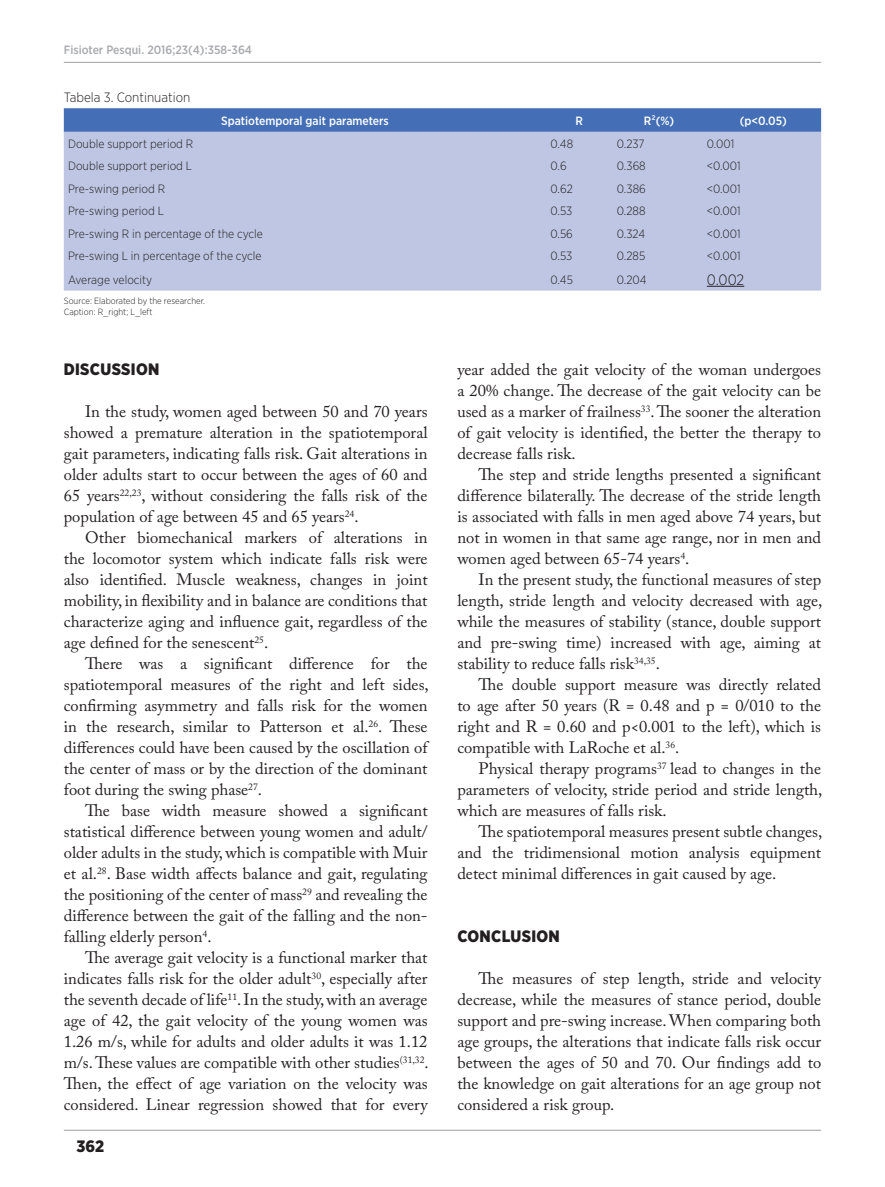
<style>
.page{position:relative;width:885px;height:1187px;background:#fff}
.page>*{position:absolute;margin:0;border:0;box-sizing:border-box;transform-origin:0 0}
.TEXTO{font:16.5px/21px "Adobe Caslon Pro";color:#231f20;text-align:justify}
.Sub1{font:900 16.5px "Gotham Narrow";letter-spacing:.02em;color:#231f20}
.tab_recuo{font:300 15px "Gotham Narrow";color:#231f20}
.Tab_tit{font:300 13.5px "Gotham Narrow";color:#231f20}
.tab_recuo-2{font:300 12px "Gotham Narrow";color:#231f20}
.Tab_gravata{font:500 12px "Gotham Narrow";color:#fff}
.t1{font:500 12px "Gotham Narrow";color:#a8a9ad}
.legenda{font:300 9px "Gotham Narrow";color:#231f20}
</style>
<div class="page">
<hr style="left:64px;top:62px;width:757px;height:1px;background:#a8a9ad">
<hr style="left:64px;top:1129px;width:757px;height:1px;background:#a8a9ad">
<svg style="left:64px;top:108px;width:757px;height:24px;background:#4771b7"></svg>
<div style="left:64px;top:132px;width:757px;height:158px;background:#bec6e3"></div>
<hr style="left:706px;top:286px;width:38px;height:1px;background:#231f20">
<p class="t1" style="left:64px;top:42px;width:190px">Fisioter Pesqui. 2016;23(4):358-364</p>
<p class="Tab_tit" style="left:64px;top:89px;width:128px">Tabela 3. Continuation</p>
<p class="Tab_gravata" style="left:221px;top:113px;width:169px">Spatiotemporal gait parameters</p>
<p class="Tab_gravata" style="left:575px;top:113px;width:9px">R</p>
<p class="Tab_gravata" style="left:644px;top:113px;width:32px">R²(%)</p>
<p class="Tab_gravata" style="left:739px;top:113px;width:49px">(p&lt;0.05)</p>
<p class="tab_recuo-2" style="left:68px;top:136px;width:127px">Double support period R</p>
<p class="tab_recuo-2" style="left:550px;top:136px;width:24px">0.48</p>
<p class="tab_recuo-2" style="left:616px;top:136px;width:29px">0.237</p>
<p class="tab_recuo-2" style="left:706px;top:136px;width:29px">0.001</p>
<p class="tab_recuo-2" style="left:68px;top:159px;width:125px">Double support period L</p>
<p class="tab_recuo-2" style="left:550px;top:159px;width:18px">0.6</p>
<p class="tab_recuo-2" style="left:616px;top:159px;width:30px">0.368</p>
<p class="tab_recuo-2" style="left:706px;top:159px;width:35px">&lt;0.001</p>
<p class="tab_recuo-2" style="left:68px;top:181px;width:99px">Pre-swing period R</p>
<p class="tab_recuo-2" style="left:550px;top:181px;width:24px">0.62</p>
<p class="tab_recuo-2" style="left:616px;top:181px;width:30px">0.386</p>
<p class="tab_recuo-2" style="left:706px;top:181px;width:35px">&lt;0.001</p>
<p class="tab_recuo-2" style="left:68px;top:204px;width:97px">Pre-swing period L</p>
<p class="tab_recuo-2" style="left:550px;top:204px;width:23px">0.53</p>
<p class="tab_recuo-2" style="left:616px;top:204px;width:30px">0.288</p>
<p class="tab_recuo-2" style="left:706px;top:204px;width:35px">&lt;0.001</p>
<p class="tab_recuo-2" style="left:68px;top:226px;width:196px">Pre-swing R in percentage of the cycle</p>
<p class="tab_recuo-2" style="left:550px;top:226px;width:24px">0.56</p>
<p class="tab_recuo-2" style="left:616px;top:226px;width:30px">0.324</p>
<p class="tab_recuo-2" style="left:706px;top:226px;width:35px">&lt;0.001</p>
<p class="tab_recuo-2" style="left:68px;top:249px;width:195px">Pre-swing L in percentage of the cycle</p>
<p class="tab_recuo-2" style="left:550px;top:249px;width:23px">0.53</p>
<p class="tab_recuo-2" style="left:616px;top:249px;width:30px">0.285</p>
<p class="tab_recuo-2" style="left:706px;top:249px;width:35px">&lt;0.001</p>
<p class="tab_recuo-2" style="left:68px;top:272px;width:86px">Average velocity</p>
<p class="tab_recuo-2" style="left:550px;top:272px;width:24px">0.45</p>
<p class="tab_recuo-2" style="left:616px;top:272px;width:31px">0.204</p>
<p class="tab_recuo" style="left:706px;top:270px;width:39px">0.002</p>
<p class="legenda" style="left:64px;top:295px;width:143px">Source: Elaborated by the researcher.</p>
<p class="legenda" style="left:64px;top:306px;width:90px">Caption: R_right; L_left</p>
<p class="Sub1" style="left:64px;top:358px;width:97px">DISCUSSION</p>
<p class="TEXTO" style="left:64px;top:401px;width:365px;text-indent:21px">In the study, women aged between 50 and 70 years showed a premature alteration in the spatiotemporal gait parameters, indicating falls risk. Gait alterations in older adults start to occur between the ages of 60 and 65 years<sup>22,23</sup>, without considering the falls risk of the population of age between 45 and 65 years<sup>24</sup>.</p>
<p class="TEXTO" style="left:64px;top:527px;width:365px;text-indent:21px">Other biomechanical markers of alterations in the locomotor system which indicate falls risk were also identified. Muscle weakness, changes in joint mobility, in flexibility and in balance are conditions that characterize aging and influence gait, regardless of the age defined for the senescent<sup>25</sup>.</p>
<p class="TEXTO" style="left:64px;top:653px;width:366px;text-indent:21px">There was a significant difference for the spatiotemporal measures of the right and left sides, confirming asymmetry and falls risk for the women in the research, similar to Patterson et al.<sup>26</sup>. These differences could have been caused by the oscillation of the center of mass or by the direction of the dominant foot during the swing phase<sup>27</sup>.</p>
<p class="TEXTO" style="left:64px;top:800px;width:365px;text-indent:21px">The base width measure showed a significant statistical difference between young women and adult/ older adults in the study, which is compatible with Muir et al.<sup>28</sup>. Base width affects balance and gait, regulating the positioning of the center of mass<sup>29</sup> and revealing the difference between the gait of the falling and the non&shy;falling elderly person<sup>4</sup>.</p>
<p class="TEXTO" style="left:64px;top:947px;width:366px;text-indent:21px">The average gait velocity is a functional marker that indicates falls risk for the older adult<sup>30</sup>, especially after the seventh decade of life<sup>11</sup>. In the study, with an average age of 42, the gait velocity of the young women was 1.26 m/s, while for adults and older adults it was 1.12 m/s. These values are compatible with other studies<sup>(31,32</sup>.<br>Then, the effect of age variation on the velocity was considered. Linear regression showed that for every</p>
<p class="Sub1" style="left:77px;top:1135px;width:29px">362</p>
<p class="TEXTO" style="left:457px;top:359px;width:365px">year added the gait velocity of the woman undergoes a 20% change. The decrease of the gait velocity can be used as a marker of frailness<sup>33</sup>. The sooner the alteration of gait velocity is identified, the better the therapy to decrease falls risk.</p>
<p class="TEXTO" style="left:457px;top:464px;width:365px;text-indent:21px">The step and stride lengths presented a significant difference bilaterally. The decrease of the stride length is associated with falls in men aged above 74 years, but not in women in that same age range, nor in men and women aged between 65-74 years<sup>4</sup>.</p>
<p class="TEXTO" style="left:457px;top:569px;width:366px;text-indent:21px">In the present study, the functional measures of step length, stride length and velocity decreased with age, while the measures of stability (stance, double support and pre-swing time) increased with age, aiming at stability to reduce falls risk<sup>34,35</sup>.</p>
<p class="TEXTO" style="left:457px;top:674px;width:365px;text-indent:21px">The double support measure was directly related to age after 50 years (R = 0.48 and p = 0/010 to the right and R = 0.60 and p&lt;0.001 to the left), which is compatible with LaRoche et al.<sup>36</sup>.</p>
<p class="TEXTO" style="left:457px;top:758px;width:366px;text-indent:21px">Physical therapy programs<sup>37</sup> lead to changes in the parameters of velocity, stride period and stride length, which are measures of falls risk.</p>
<p class="TEXTO" style="left:457px;top:821px;width:366px;text-indent:21px">The spatiotemporal measures present subtle changes, and the tridimensional motion analysis equipment detect minimal differences in gait caused by age.</p>
<p class="Sub1" style="left:457px;top:925px;width:104px">CONCLUSION</p>
<p class="TEXTO" style="left:457px;top:968px;width:365px;text-indent:21px">The measures of step length, stride and velocity decrease, while the measures of stance period, double support and pre-swing increase. When comparing both age groups, the alterations that indicate falls risk occur between the ages of 50 and 70. Our findings add to the knowledge on gait alterations for an age group not considered a risk group.</p>
</div>
